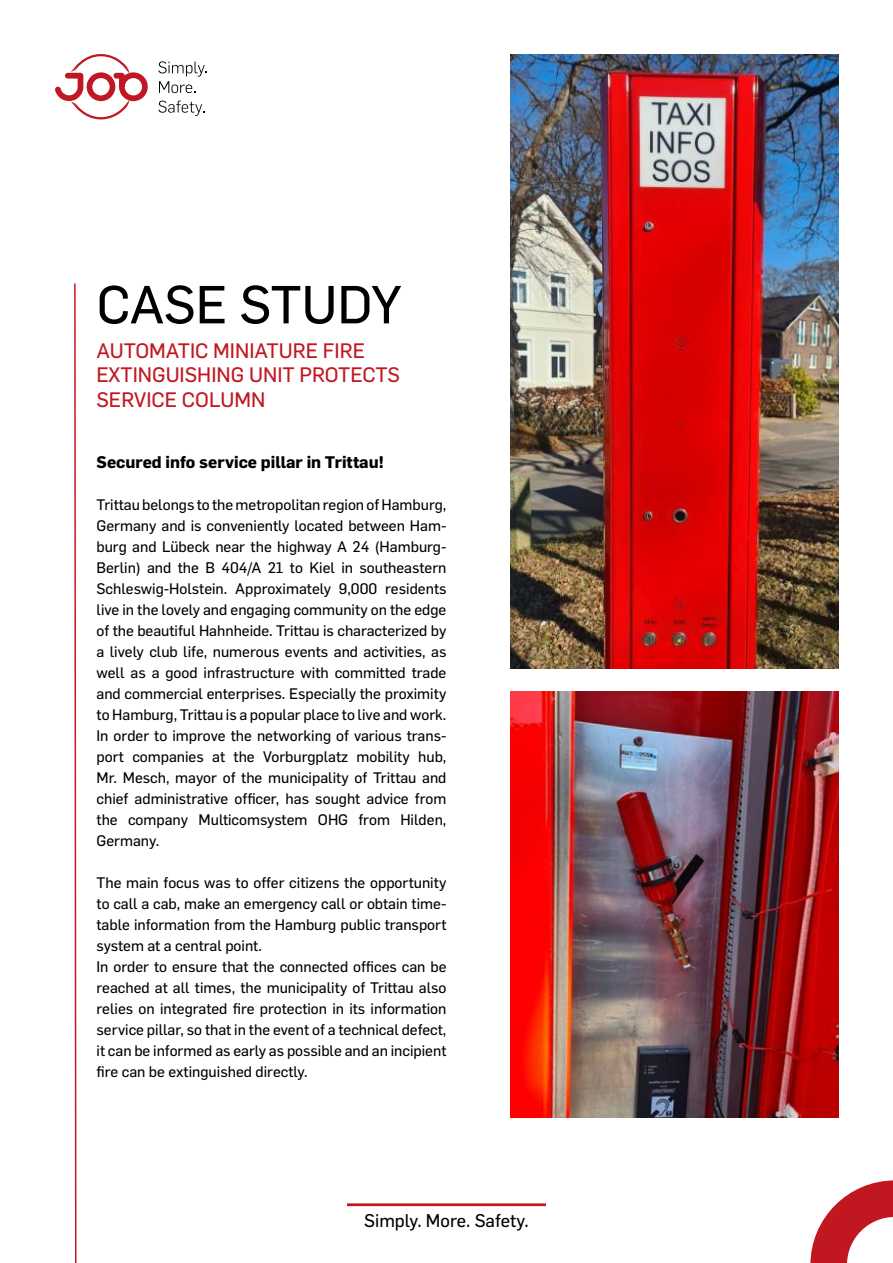
<style>
.page{position:relative;width:893px;height:1263px;background:#fff}
.page>*{position:absolute;margin:0;border:0;box-sizing:border-box;transform-origin:0 0}
.t1{font:52.5px "Flama Basic";letter-spacing:-.01em;color:#000}
.t2{font:20.55px/24.6px "Flama Basic";color:#c11721}
.t3{font:18px "Flama Basic";color:#000}
.t4{font:700 16.5px "Flama";color:#000}
.t5{font:15px/21px "Flama Basic";color:#000;text-align:justify}
</style>
<div class="page">
<img style="left:510px;top:54px;width:329px;height:614px">
<svg style="left:74px;top:283px;width:3px;height:980px"></svg>
<img style="left:510px;top:691px;width:329px;height:426px">
<svg style="left:55px;top:54px;width:93px;height:66px"></svg>
<svg style="left:158px;top:61px;width:49px;height:32px"></svg>
<svg style="left:158px;top:101px;width:46px;height:15px"></svg>
<svg style="left:810px;top:1180px;width:83px;height:83px"></svg>
<hr style="left:347px;top:1203px;width:199px;height:3px;background:#c11721">
<h1 class="t1" style="left:97px;top:265px;width:307px">CASE STUDY</h1>
<h2 class="t2" style="left:97px;top:337px;width:305px">AUTOMATIC MINIATURE FIRE<br>EXTINGUISHING UNIT PROTECTS<br>SERVICE COLUMN</h2>
<p class="t4" style="left:97px;top:450px;width:289px">Secured info service pillar in Trittau!</p>
<p class="t5" style="left:97px;top:494px;width:351px">Trittau belongs to the metropolitan region of Hamburg, Germany and is conveniently located between Ham&shy;burg and Lübeck near the highway A 24 (Hamburg-Berlin) and the B 404/A 21 to Kiel in southeastern Schleswig-Holstein. Approximately 9,000 residents live in the lovely and engaging community on the edge of the beautiful Hahnheide. Trittau is characterized by a lively club life, numerous events and activities, as well as a good infrastructure with committed trade and commercial enterprises. Especially the proximity to Hamburg, Trittau is a popular place to live and work.<br>In order to improve the networking of various trans&shy;port companies at the Vorburgplatz mobility hub, Mr. Mesch, mayor of the municipality of Trittau and chief administrative officer, has sought advice from the company Multicomsystem OHG from Hilden, Germany.</p>
<p class="t5" style="left:97px;top:872px;width:351px;text-align:left">The main focus was to offer citizens the opportunity to call a cab, make an emergency call or obtain time&shy;table information from the Hamburg public transport system at a central point.<br>In order to ensure that the connected offices can be reached at all times, the municipality of Trittau also relies on integrated fire protection in its information service pillar, so that in the event of a technical defect, it can be informed as early as possible and an incipient fire can be extinguished directly.</p>
<p class="t3" style="left:364px;top:1207px;width:166px">Simply. More. Safety.</p>
</div>
